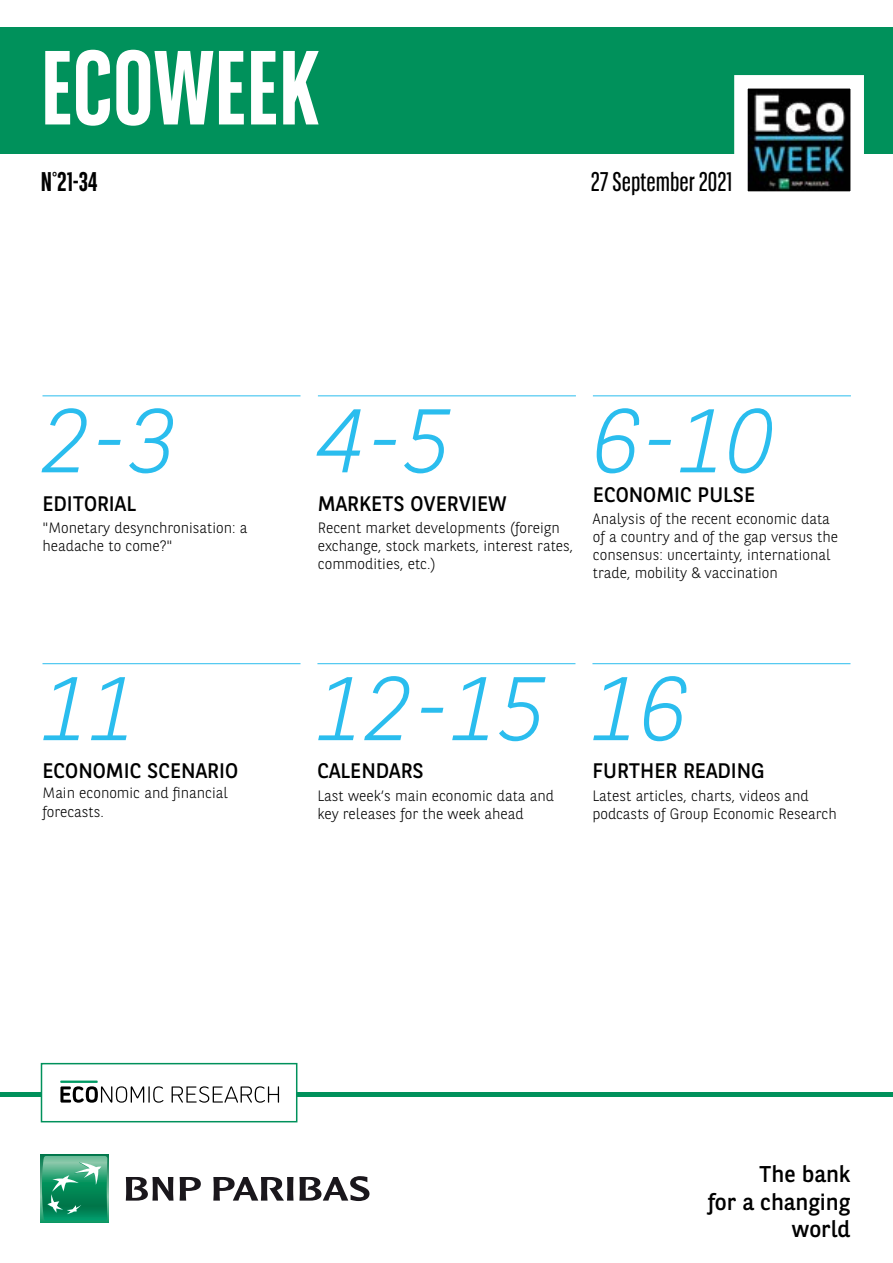
<style>
.page{position:relative;width:893px;height:1263px;background:#fff}
.page>*{position:absolute;margin:0;border:0;box-sizing:border-box;transform-origin:0 0}
.t1{font:700 105px "BNPP Sans Condensed";color:#fff}
.t2{font:italic 300 90px "BNPP Sans";color:#2abdee}
.t3{font:27px "BNPP Sans Condensed";color:#000}
.t4{font:700 27px "BNPP Sans Condensed";color:#000}
.t5{font:22.8px/27.3px "BNPP Sans";color:#000;text-align:right}
.t6{font:21px "BNPP Sans";color:#000}
.t7{font:300 15px/18px "BNPP Sans";color:#000}
</style>
<div class="page">
<div style="left:1px;top:27px;width:892px;height:127px;background:#00915b"></div>
<hr style="left:0;top:1093px;width:893px;height:4px;background:#00915b">
<svg style="left:41px;top:1155px;width:68px;height:68px"></svg>
<svg style="left:42px;top:1156px;width:65px;height:64px;background:#35a178"></svg>
<svg style="left:126px;top:1177px;width:47px;height:23px"></svg>
<svg style="left:180px;top:1177px;width:21px;height:23px"></svg>
<svg style="left:213px;top:1176px;width:156px;height:25px"></svg>
<svg style="left:734px;top:75px;width:130px;height:117px;background:#707a7c"></svg>
<div style="left:41px;top:1063px;width:256px;height:59px;background:#fff;border:2px solid #00915b"></div>
<svg style="left:172px;top:1086px;width:107px;height:17px"></svg>
<svg style="left:60px;top:1080px;width:103px;height:23px"></svg>
<hr style="left:42px;top:395px;width:258px;height:1px;background:#2abdee">
<hr style="left:42px;top:663px;width:258px;height:1px;background:#2abdee">
<hr style="left:317px;top:663px;width:258px;height:1px;background:#2abdee">
<hr style="left:592px;top:663px;width:258px;height:1px;background:#2abdee">
<hr style="left:318px;top:395px;width:258px;height:1px;background:#2abdee">
<hr style="left:593px;top:395px;width:258px;height:1px;background:#2abdee">
<h1 class="t1" style="left:41px;top:27px;width:280px">ECOWEEK</h1>
<h3 class="t4" style="left:41px;top:166px;width:58px">N°21-34</h3>
<h3 class="t3" style="left:591px;top:165px;width:143px">27 September 2021</h3>
<h2 class="t2" style="left:42px;top:379px;width:136px">2-3</h2>
<h3 class="t6" style="left:42px;top:489px;width:95px">EDITORIAL</h3>
<p class="t7" style="left:42px;top:518px;width:206px">"Monetary desynchronisation: a headache to come?"</p>
<h2 class="t2" style="left:42px;top:647px;width:97px">11</h2>
<h3 class="t6" style="left:42px;top:757px;width:197px">ECONOMIC SCENARIO</h3>
<p class="t7" style="left:42px;top:782px;width:187px;line-height:19.2px">Main economic and financial forecasts.</p>
<h2 class="t2" style="left:318px;top:379px;width:136px">4-5</h2>
<h3 class="t6" style="left:318px;top:489px;width:190px">MARKETS OVERVIEW</h3>
<p class="t7" style="left:318px;top:518px;width:257px">Recent market developments (foreign exchange, stock markets, interest rates, commodities, etc.)</p>
<h2 class="t2" style="left:593px;top:379px;width:183px">6-10</h2>
<h3 class="t6" style="left:593px;top:480px;width:164px">ECONOMIC PULSE</h3>
<p class="t7" style="left:593px;top:509px;width:247px">Analysis of the recent economic data of a country and of the gap versus the consensus: uncertainty, international trade, mobility &amp; vaccination</p>
<h2 class="t2" style="left:317px;top:647px;width:231px">12-15</h2>
<h3 class="t6" style="left:317px;top:757px;width:108px">CALENDARS</h3>
<p class="t7" style="left:317px;top:786px;width:238px">Last week’s main economic data and key releases for the week ahead</p>
<h2 class="t2" style="left:592px;top:647px;width:97px">16</h2>
<h3 class="t6" style="left:592px;top:757px;width:174px">FURTHER READING</h3>
<p class="t7" style="left:592px;top:786px;width:246px">Latest articles, charts, videos and podcasts of Group Economic Research</p>
<h3 class="t5" style="left:708px;top:1160px;width:144px">The bank<br>for a changing world</h3>
</div>
